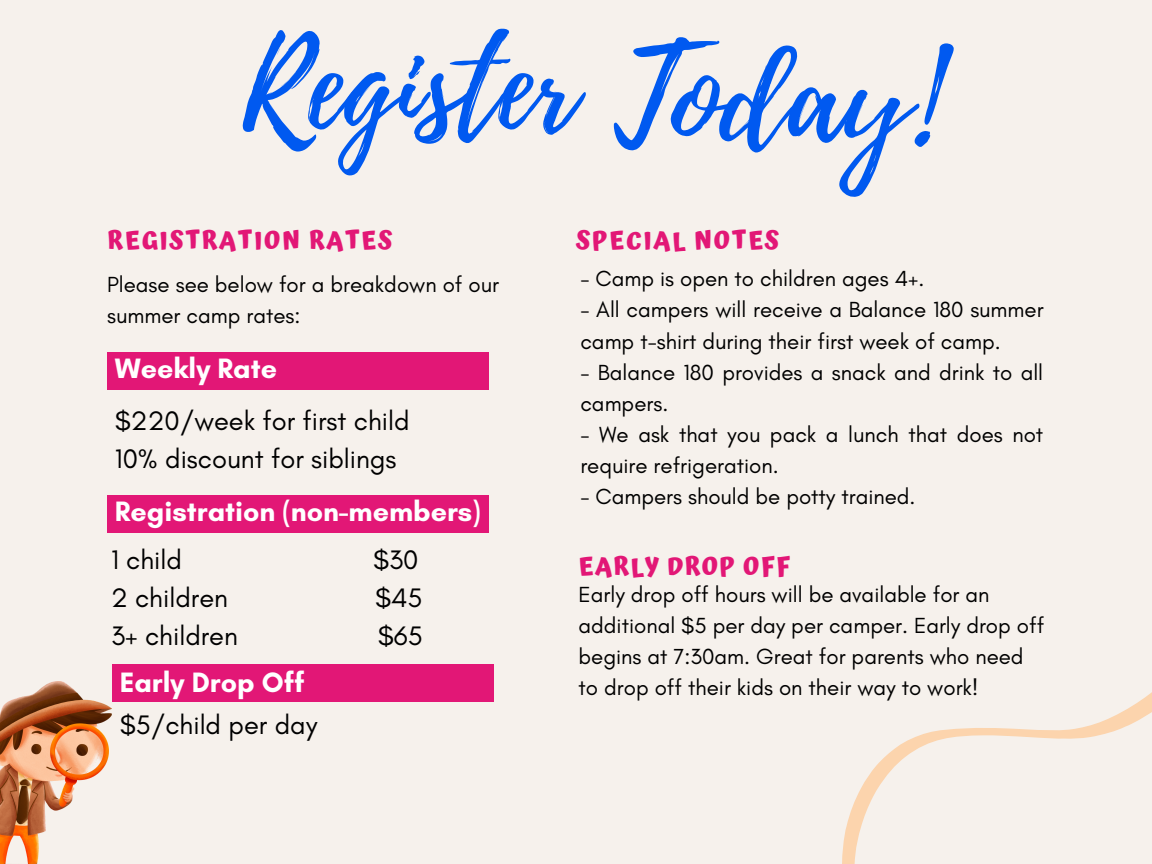
<style>
.page{position:relative;width:1152px;height:864px;background:#f6f1ec}
.page>*{position:absolute;margin:0;border:0;box-sizing:border-box;transform-origin:0 0}
.t1{font:129px "Playlist Script";color:#0059f0}
.t2{font:121.35px "Playlist Script";color:#0059f0}
.t3{font:700 28.5px "Glacial Indifference";color:#fff}
.t4{font:27.3px/37.7px "Glacial Indifference";color:#000}
.t5{font:700 25.05px "Atma";letter-spacing:.07em;color:#e21776}
.t6{font:700 25.05px "Atma";letter-spacing:.05em;color:#e21776}
.t7{font:22.2px/31.2px "Glacial Indifference";color:#000}
</style>
<div class="page">
<svg style="left:842px;top:692px;width:310px;height:172px"></svg>
<div style="left:107px;top:352px;width:382px;height:37px;background:#e21776"></div>
<div style="left:107px;top:495px;width:382px;height:37px;background:#e21776"></div>
<div style="left:112px;top:665px;width:381px;height:37px;background:#e21776"></div>
<img style="left:0;top:681px;width:111px;height:183px">
<h2 class="t2" style="left:243px;top:-1px;width:336px">Register</h2>
<h1 class="t1" style="left:614px;top:5px;width:326px">Today!</h1>
<p class="t5" style="left:107px;top:226px;width:287px">REGISTRATION RATES</p>
<p class="t5" style="left:576px;top:226px;width:205px">SPECIAL NOTES</p>
<p class="t7" style="left:580px;top:263px;width:346px">- Camp is open to children ages 4+.</p>
<p class="t7" style="left:580px;top:294px;width:465px">- All campers will receive a Balance 180 summer camp t-shirt during their first week of camp.</p>
<p class="t7" style="left:580px;top:356px;width:464px">- Balance 180 provides a snack and drink to all campers.</p>
<p class="t7" style="left:580px;top:419px;width:464px">- We ask that you pack a lunch that does not require refrigeration.</p>
<p class="t7" style="left:580px;top:481px;width:337px">- Campers should be potty trained.</p>
<p class="t7" style="left:107px;top:268px;width:393px">Please see below for a breakdown of our summer camp rates:</p>
<p class="t3" style="left:115px;top:351px;width:164px">Weekly Rate</p>
<p class="t4" style="left:115px;top:402px;width:296px">$220/week for first child<br>10% discount for siblings</p>
<p class="t3" style="left:115px;top:494px;width:367px">Registration (non-members)</p>
<p class="t4" style="left:111px;top:541px;width:72px">1 child</p>
<p class="t4" style="left:373px;top:541px;width:47px">$30</p>
<p class="t4" style="left:111px;top:579px;width:119px">2 children</p>
<p class="t4" style="left:375px;top:579px;width:49px">$45</p>
<p class="t4" style="left:111px;top:616px;width:128px">3+ children</p>
<p class="t4" style="left:378px;top:616px;width:46px">$65</p>
<p class="t3" style="left:120px;top:665px;width:186px">Early Drop Off</p>
<p class="t4" style="left:120px;top:706px;width:199px">$5/child per day</p>
<p class="t6" style="left:579px;top:551px;width:213px">EARLY DROP OFF</p>
<p class="t7" style="left:579px;top:578px;width:467px">Early drop off hours will be available for an additional $5 per day per camper. Early drop off begins at 7:30am. Great for parents who need to drop off their kids on their way to work!</p>
</div>
